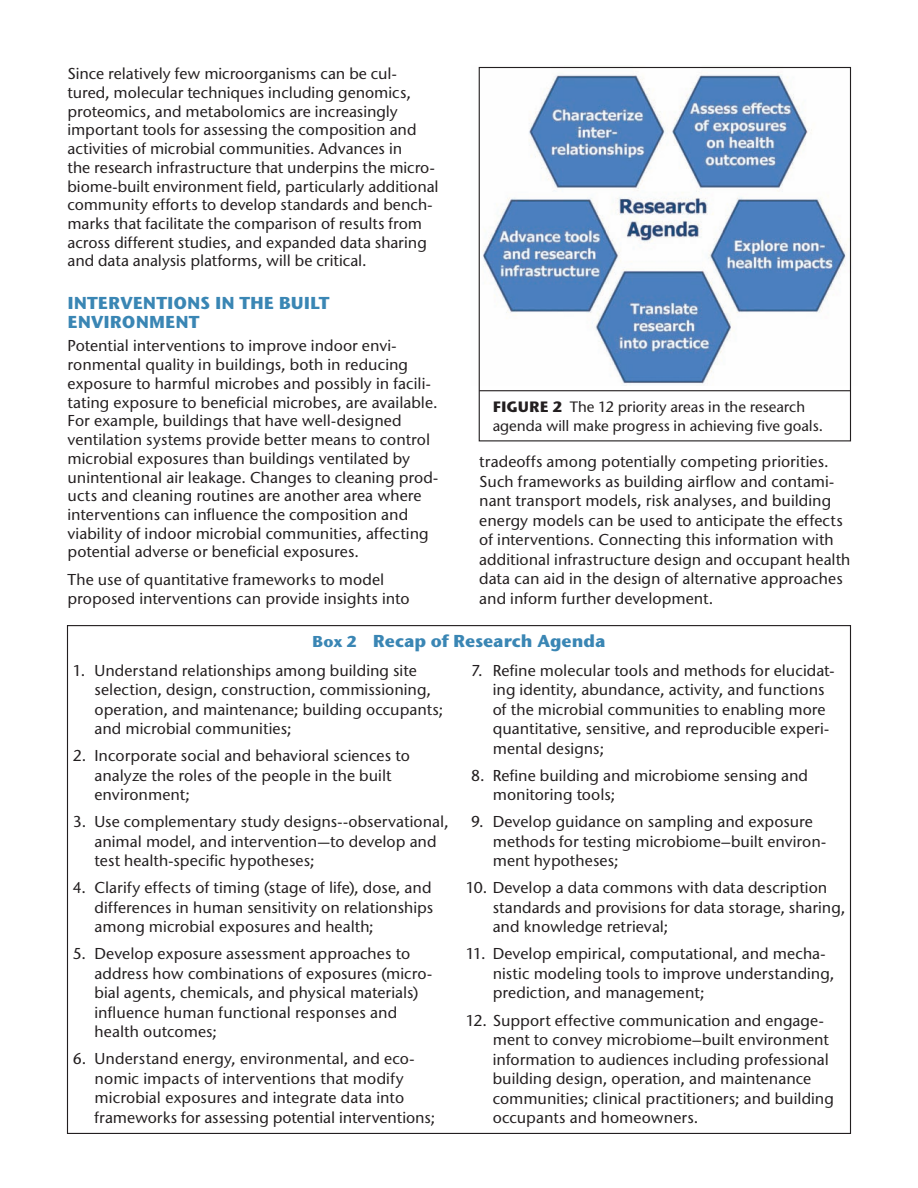
<style>
.page{position:relative;width:918px;height:1188px;background:#fff}
.page>*{position:absolute;margin:0;border:0;box-sizing:border-box;transform-origin:0 0}
.t1{font:700 17.25px "Stone Sans ITC Std";color:#3a86b4}
.t2{font:500 15.75px/19.5px "Stone Sans ITC Std";color:#231f20}
.t3{font:500 15px/19.5px "Stone Sans ITC Std";letter-spacing:-.005em;color:#231f20}
.s1{font-weight:700}
.s2{font-size:15.75px}
</style>
<div class="page">
<img style="left:478px;top:66px;width:374px;height:320px">
<hr style="left:479px;top:390px;width:371px;height:1px;background:#231f20">
<div style="left:479px;top:67px;width:372px;height:374px;border:1px solid #231f20"></div>
<p class="t2" style="left:68px;top:64px;width:373px;line-height:18.8px">Since relatively few microorganisms can be cul&shy;tured, molecular techniques including genomics, proteomics, and metabolomics are increasingly important tools for assessing the composition and activities of microbial communities. Advances in<br>the research infrastructure that underpins the micro&shy;biome-built environment field, particularly additional community efforts to develop standards and bench&shy;marks that facilitate the comparison of results from across different studies, and expanded data sharing and data analysis platforms, will be critical.</p>
<p class="t1" style="left:68px;top:291px;width:19px">INTER</p>
<p class="t1" style="left:120px;top:291px;width:25px">VENTIONS</p>
<p class="t1" style="left:215px;top:291px;width:37px">IN THE</p>
<p class="t1" style="left:279px;top:291px;width:23px">BUILT</p>
<p class="t1" style="left:68px;top:311px;width:49px">ENVIRONMENT</p>
<p class="t2" style="left:68px;top:336px;width:372px;line-height:18.8px">Potential interventions to improve indoor envi&shy;ronmental quality in buildings, both in reducing exposure to harmful microbes and possibly in facili&shy;tating exposure to beneficial microbes, are available.<br>For example, buildings that have well-designed ventilation systems provide better means to control microbial exposures than buildings ventilated by unintentional air leakage. Changes to cleaning prod&shy;ucts and cleaning routines are another area where interventions can influence the composition and viability of indoor microbial communities, affecting potential adverse or beneficial exposures.</p>
<p class="t2" style="left:68px;top:570px;width:344px;line-height:18.8px">The use of quantitative frameworks to model proposed interventions can provide insights into</p>
<p class="t3" style="left:493px;top:396px;width:332px"><span class="s1">FIGURE 2</span> The 12 priority areas in the research agenda will make progress in achieving five goals.</p>
<p class="t2" style="left:479px;top:452px;width:373px">tradeoffs among potentially competing priorities.<br>Such frameworks as building airflow and contami&shy;nant transport models, risk analyses, and building energy models can be used to anticipate the effects of interventions. Connecting this information with additional infrastructure design and occupant health data can aid in the design of alternative approaches and inform further development.</p>
<p class="t1" style="left:312px;top:630px;width:295px"><span class="s2">BOX 2</span> RECAP OF RESEARCH AGENDA</p>
<p class="t2" style="left:493px;top:660px;width:343px;text-indent:-22px">7. Refine molecular tools and methods for elucidat&shy;ing identity, abundance, activity, and functions of the microbial communities to enabling more quantitative, sensitive, and reproducible experi&shy;mental designs;</p>
<p class="t2" style="left:493px;top:765px;width:317px;text-indent:-22px">8. Refine building and microbiome sensing and monitoring tools;</p>
<p class="t2" style="left:493px;top:812px;width:335px;text-indent:-22px">9. Develop guidance on sampling and exposure methods for testing microbiome–built environ&shy;ment hypotheses;</p>
<p class="t2" style="left:493px;top:878px;width:354px;text-indent:-27px">10. Develop a data commons with data description standards and provisions for data storage, sharing, and knowledge retrieval;</p>
<p class="t2" style="left:493px;top:944px;width:343px;text-indent:-27px">11. Develop empirical, computational, and mecha&shy;nistic modeling tools to improve understanding, prediction, and management;</p>
<p class="t2" style="left:493px;top:1010px;width:343px;text-indent:-27px">12. Support effective communication and engage&shy;ment to convey microbiome–built environment information to audiences including professional building design, operation, and maintenance communities; clinical practitioners; and building occupants and homeowners.</p>
<p class="t2" style="left:94px;top:660px;width:350px;text-indent:-22px">1. Understand relationships among building site selection, design, construction, commissioning, operation, and maintenance; building occupants; and microbial communities;</p>
<p class="t2" style="left:94px;top:746px;width:317px;text-indent:-22px">2. Incorporate social and behavioral sciences to analyze the roles of the people in the built environment;</p>
<p class="t2" style="left:94px;top:812px;width:356px;text-indent:-22px">3. Use complementary study designs--observational, animal model, and intervention—to develop and test health-specific hypotheses;</p>
<p class="t2" style="left:94px;top:878px;width:340px;text-align:justify;text-indent:-22px">4. Clarify effects of timing (stage of life), dose, and differences in human sensitivity on relationships among microbial exposures and health;</p>
<p class="t2" style="left:94px;top:944px;width:339px;text-indent:-22px">5. Develop exposure assessment approaches to address how combinations of exposures (micro&shy;bial agents, chemicals, and physical materials) influence human functional responses and health outcomes;</p>
<p class="t2" style="left:95px;top:1049px;width:342px;text-indent:-22px">6. Understand energy, environmental, and eco&shy;nomic impacts of interventions that modify microbial exposures and integrate data into frameworks for assessing potential interventions;</p>
</div>
